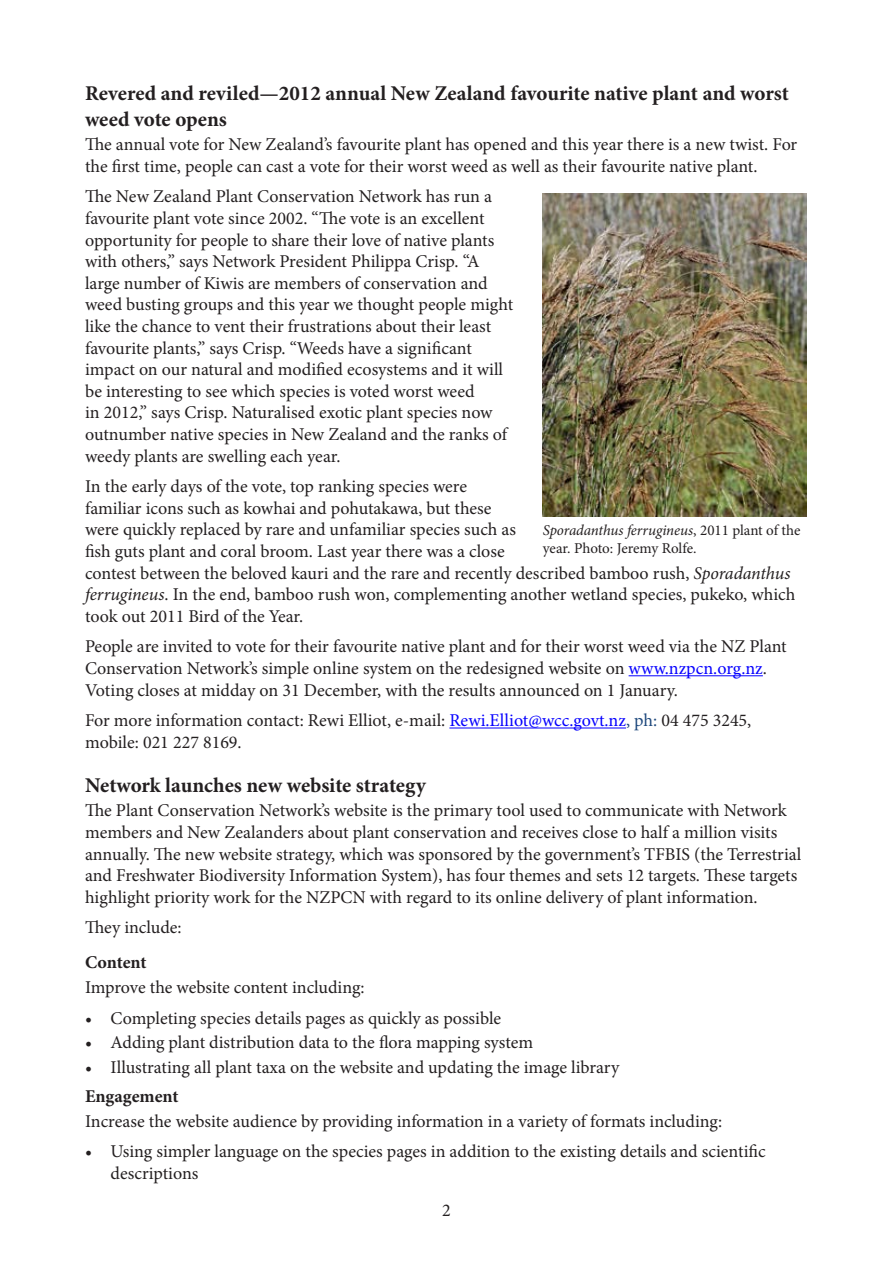
<style>
.page{position:relative;width:893px;height:1263px;background:#fff}
.page>*{position:absolute;margin:0;border:0;box-sizing:border-box;transform-origin:0 0}
.Heading_1_Newsletter{font:700 21px/25.2px "Minion Pro";color:#231f20}
.Normal_Newsletter_bo{font:18px/21.6px "Minion Pro";letter-spacing:-.005em;color:#231f20}
.Heading_3{font:700 18px "Minion Pro";letter-spacing:-.005em;color:#231f20}
.t1{font:15px/18px "Minion Pro";letter-spacing:-.005em;color:#231f20}
.s1{font-style:italic}
.s2{color:#0600ff}
.s3{color:#1f497d}
</style>
<div class="page">
<hr style="left:629px;top:675px;width:134px;height:1px;background:#0600ff">
<hr style="left:449px;top:727px;width:177px;height:1px;background:#0600ff">
<img style="left:543px;top:193px;width:263px;height:324px">
<p class="Heading_1_Newsletter" style="left:85px;top:81px;width:705px">Revered and reviled—2012 annual New Zealand favourite native plant and worst weed vote opens</p>
<p class="Normal_Newsletter_bo" style="left:85px;top:134px;width:714px">The annual vote for New Zealand’s favourite plant has opened and this year there is a new twist. For the first time, people can cast a vote for their worst weed as well as their favourite native plant.</p>
<p class="Normal_Newsletter_bo" style="left:85px;top:186px;width:430px">The New Zealand Plant Conservation Network has run a favourite plant vote since 2002. “The vote is an excellent opportunity for people to share their love of native plants with others,” says Network President Philippa Crisp. “A large number of Kiwis are members of conservation and weed busting groups and this year we thought people might like the chance to vent their frustrations about their least favourite plants,” says Crisp. “Weeds have a significant impact on our natural and modified ecosystems and it will be interesting to see which species is voted worst weed<br>in 2012,” says Crisp. Naturalised exotic plant species now outnumber native species in New Zealand and the ranks of weedy plants are swelling each year.</p>
<p class="Normal_Newsletter_bo" style="left:85px;top:476px;width:712px">In the early days of the vote, top ranking species were<br>familiar icons such as kowhai and pohutakawa, but these<br>were quickly replaced by rare and unfamiliar species such as<br>fish guts plant and coral broom. Last year there was a close<br>contest between the beloved kauri and the rare and recently described bamboo rush, <span class="s1">Sporadanthus ferrugineus</span>. In the end, bamboo rush won, complementing another wetland species, pukeko, which took out 2011 Bird of the Year.</p>
<p class="Normal_Newsletter_bo" style="left:85px;top:636px;width:703px">People are invited to vote for their favourite native plant and for their worst weed via the NZ Plant<br>Conservation Network’s simple online system on the redesigned website on <span class="s2">www.nzpcn.org.nz</span>.<br>Voting closes at midday on 31 December, with the results announced on 1 January.</p>
<p class="Normal_Newsletter_bo" style="left:85px;top:710px;width:668px">For more information contact: Rewi Elliot, e-mail: <span class="s2">Rewi.Elliot@wcc.govt.nz</span><span class="s3">, ph:</span> 04 475 3245, mobile: 021 227 8169.</p>
<p class="Heading_1_Newsletter" style="left:85px;top:772px;width:342px">Network launches new website strategy</p>
<p class="Normal_Newsletter_bo" style="left:85px;top:800px;width:718px">The Plant Conservation Network’s website is the primary tool used to communicate with Network members and New Zealanders about plant conservation and receives close to half a million visits annually. The new website strategy, which was sponsored by the government’s TFBIS (the Terrestrial and Freshwater Biodiversity Information System), has four themes and sets 12 targets. These targets highlight priority work for the NZPCN with regard to its online delivery of plant information.</p>
<p class="Normal_Newsletter_bo" style="left:85px;top:917px;width:98px">They include:</p>
<p class="Heading_3" style="left:85px;top:950px;width:63px">Content</p>
<p class="Normal_Newsletter_bo" style="left:85px;top:977px;width:281px">Improve the website content including:</p>
<p class="Normal_Newsletter_bo" style="left:85px;top:1007px;width:418px">• Completing species details pages as quickly as possible</p>
<p class="Normal_Newsletter_bo" style="left:85px;top:1032px;width:450px">• Adding plant distribution data to the flora mapping system</p>
<p class="Normal_Newsletter_bo" style="left:85px;top:1056px;width:536px">• Illustrating all plant taxa on the website and updating the image library</p>
<p class="Heading_3" style="left:85px;top:1083px;width:95px">Engagement</p>
<p class="Normal_Newsletter_bo" style="left:85px;top:1110px;width:639px">Increase the website audience by providing information in a variety of formats including:</p>
<p class="Normal_Newsletter_bo" style="left:111px;top:1141px;width:657px;text-indent:-26px">• Using simpler language on the species pages in addition to the existing details and scientific descriptions</p>
<p class="t1" style="left:543px;top:521px;width:259px"><span class="s1">Sporadanthus ferrugineus</span>, 2011 plant of the year. Photo: Jeremy Rolfe.</p>
<p class="Normal_Newsletter_bo" style="left:442px;top:1199px;width:10px">2</p>
</div>
